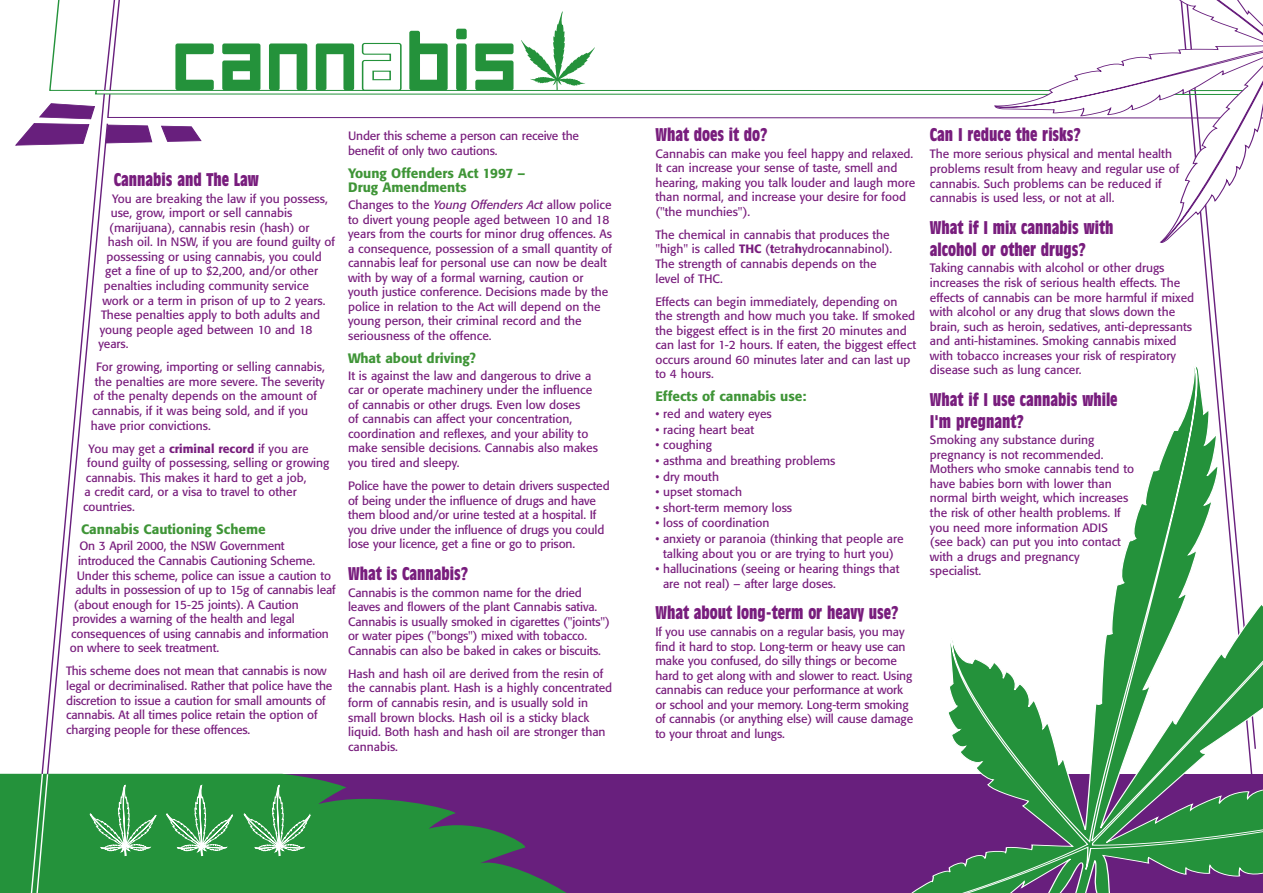
<style>
.page{position:relative;width:1263px;height:893px;background:#fff}
.page>*{position:absolute;margin:0;border:0;box-sizing:border-box;transform-origin:0 0}
.t1{font:700 condensed 18px/21.6px "Antique Olive";color:#781d7d}
.t2{font:500 13.5px/14.5px "Formata";color:#3f9537}
.t3{font:12px/14.5px "Formata";color:#781d7d}
.s1{font-weight:500}
.s2{font-style:italic}
</style>
<div class="page">
<svg style="left:1202px;top:243px;width:18px;height:111px"></svg>
<div style="left:0;top:774px;width:1263px;height:119px;background:#681f7d"></div>
<svg style="left:41px;top:146px;width:65px;height:628px"></svg>
<svg style="left:0;top:774px;width:567px;height:119px;fill:#24923b"></svg>
<svg style="left:166px;top:785px;width:67px;height:71px;background:#47a35a"></svg>
<svg style="left:244px;top:785px;width:66px;height:71px;background:#47a35a"></svg>
<svg style="left:90px;top:785px;width:66px;height:71px;background:#47a35a"></svg>
<svg style="left:1159px;top:146px;width:92px;height:97px"></svg>
<svg style="left:911px;top:354px;width:352px;height:539px"></svg>
<svg style="left:29px;top:773px;width:20px;height:120px;background:#43a157"></svg>
<svg style="left:16px;top:0;width:1247px;height:146px"></svg>
<h1 class="t1" style="left:114px;top:170px;width:146px">Cannabis and The Law</h1>
<p class="t3" style="left:112px;top:192px;width:217px">You are breaking the law if you possess,</p>
<p class="t3" style="left:111px;top:207px;width:183px">use, grow, import or sell cannabis</p>
<p class="t3" style="left:109px;top:221px;width:202px">(marijuana), cannabis resin (hash) or</p>
<p class="t3" style="left:108px;top:236px;width:228px">hash oil. In NSW, if you are found guilty of</p>
<p class="t3" style="left:107px;top:250px;width:217px">possessing or using cannabis, you could</p>
<p class="t3" style="left:105px;top:265px;width:214px">get a fine of up to $2,200, and/or other</p>
<p class="t3" style="left:104px;top:280px;width:206px">penalties including community service</p>
<p class="t3" style="left:102px;top:294px;width:224px">work or a term in prison of up to 2 years.</p>
<p class="t3" style="left:101px;top:309px;width:221px">These penalties apply to both adults and</p>
<p class="t3" style="left:100px;top:323px;width:214px">young people aged between 10 and 18</p>
<p class="t3" style="left:98px;top:338px;width:32px">years.</p>
<p class="t3" style="left:96px;top:361px;width:230px">For growing, importing or selling cannabis,</p>
<p class="t3" style="left:95px;top:375px;width:231px">the penalties are more severe. The severity</p>
<p class="t3" style="left:93px;top:390px;width:225px">of the penalty depends on the amount of</p>
<p class="t3" style="left:92px;top:404px;width:217px">cannabis, if it was being sold, and if you</p>
<p class="t3" style="left:91px;top:419px;width:122px">have prior convictions.</p>
<p class="t3" style="left:89px;top:442px;width:222px">You may get a <span class="s1">criminal record</span> if you are</p>
<p class="t3" style="left:87px;top:457px;width:244px">found guilty of possessing, selling or growing</p>
<p class="t3" style="left:86px;top:471px;width:222px">cannabis. This makes it hard to get a job,</p>
<p class="t3" style="left:85px;top:486px;width:214px">a credit card, or a visa to travel to other</p>
<p class="t3" style="left:83px;top:500px;width:53px">countries.</p>
<p class="t2" style="left:81px;top:523px;width:186px">Cannabis Cautioning Scheme</p>
<p class="t3" style="left:79px;top:540px;width:207px">On 3 April 2000, the NSW Government</p>
<p class="t3" style="left:78px;top:555px;width:239px">introduced the Cannabis Cautioning Scheme.</p>
<p class="t3" style="left:77px;top:569px;width:256px">Under this scheme, police can issue a caution to</p>
<p class="t3" style="left:75px;top:584px;width:262px">adults in possession of up to 15g of cannabis leaf</p>
<p class="t3" style="left:74px;top:598px;width:226px">(about enough for 15-25 joints). A Caution</p>
<p class="t3" style="left:73px;top:613px;width:224px">provides a warning of the health and legal</p>
<p class="t3" style="left:71px;top:627px;width:259px">consequences of using cannabis and information</p>
<p class="t3" style="left:70px;top:642px;width:151px">on where to seek treatment.</p>
<p class="t3" style="left:66px;top:665px;width:268px">This scheme does not mean that cannabis is now legal or decriminalised. Rather that police have the discretion to issue a caution for small amounts of cannabis. At all times police retain the option of charging people for these offences.</p>
<p class="t3" style="left:348px;top:130px;width:232px">Under this scheme a person can receive the benefit of only two cautions.</p>
<p class="t2" style="left:348px;top:167px;width:179px">Young Offenders Act 1997 –<br>Drug Amendments</p>
<p class="t3" style="left:348px;top:199px;width:266px">Changes to the <span class="s2">Young Offenders Act</span> allow police to divert young people aged between 10 and 18 years from the courts for minor drug offences. As a consequence, possession of a small quantity of cannabis leaf for personal use can now be dealt with by way of a formal warning, caution or youth justice conference. Decisions made by the police in relation to the Act will depend on the young person, their criminal record and the seriousness of the offence.</p>
<p class="t2" style="left:348px;top:352px;width:129px">What about driving?</p>
<p class="t3" style="left:348px;top:369px;width:251px">It is against the law and dangerous to drive a car or operate machinery under the influence of cannabis or other drugs. Even low doses<br>of cannabis can affect your concentration, coordination and reflexes, and your ability to make sensible decisions. Cannabis also makes you tired and sleepy.</p>
<p class="t3" style="left:348px;top:480px;width:263px">Police have the power to detain drivers suspected of being under the influence of drugs and have them blood and/or urine tested at a hospital. If you drive under the influence of drugs you could lose your licence, get a fine or go to prison.</p>
<h1 class="t1" style="left:348px;top:564px;width:122px">What is Cannabis?</h1>
<p class="t3" style="left:348px;top:586px;width:263px">Cannabis is the common name for the dried leaves and flowers of the plant Cannabis sativa.<br>Cannabis is usually smoked in cigarettes ("joints") or water pipes ("bongs") mixed with tobacco.<br>Cannabis can also be baked in cakes or biscuits.</p>
<p class="t3" style="left:348px;top:667px;width:266px">Hash and hash oil are derived from the resin of the cannabis plant. Hash is a highly concentrated form of cannabis resin, and is usually sold in small brown blocks. Hash oil is a sticky black liquid. Both hash and hash oil are stronger than cannabis.</p>
<h1 class="t1" style="left:655px;top:125px;width:114px">What does it do?</h1>
<p class="t3" style="left:655px;top:147px;width:261px">Cannabis can make you feel happy and relaxed.<br>It can increase your sense of taste, smell and hearing, making you talk louder and laugh more than normal, and increase your desire for food ("the munchies").</p>
<p class="t3" style="left:655px;top:228px;width:238px">The chemical in cannabis that produces the "high" is called <span class="s1">THC</span> (<span class="s1">t</span>etra<span class="s1">h</span>ydro<span class="s1">c</span>annabinol).<br>The strength of cannabis depends on the level of THC.</p>
<p class="t3" style="left:655px;top:295px;width:262px">Effects can begin immediately, depending on the strength and how much you take. If smoked the biggest effect is in the first 20 minutes and can last for 1-2 hours. If eaten, the biggest effect occurs around 60 minutes later and can last up to 4 hours.</p>
<p class="t2" style="left:655px;top:390px;width:152px">Effects of cannabis use:</p>
<p class="t3" style="left:655px;top:408px;width:118px">• red and watery eyes</p>
<p class="t3" style="left:655px;top:423px;width:100px">• racing heart beat</p>
<p class="t3" style="left:655px;top:439px;width:58px">• coughing</p>
<p class="t3" style="left:655px;top:454px;width:182px">• asthma and breathing problems</p>
<p class="t3" style="left:655px;top:470px;width:65px">• dry mouth</p>
<p class="t3" style="left:655px;top:486px;width:88px">• upset stomach</p>
<p class="t3" style="left:655px;top:501px;width:138px">• short-term memory loss</p>
<p class="t3" style="left:655px;top:517px;width:115px">• loss of coordination</p>
<p class="t3" style="left:655px;top:532px;width:250px;text-align:center">• anxiety or paranoia (thinking that people are talking about you or are trying to hurt you)</p>
<p class="t3" style="left:663px;top:563px;width:238px;text-indent:-8px">• hallucinations (seeing or hearing things that are not real) – after large doses.</p>
<h1 class="t1" style="left:655px;top:603px;width:245px">What about long-term or heavy use?</h1>
<p class="t3" style="left:655px;top:626px;width:259px">If you use cannabis on a regular basis, you may find it hard to stop. Long-term or heavy use can make you confused, do silly things or become hard to get along with and slower to react. Using cannabis can reduce your performance at work or school and your memory. Long-term smoking of cannabis (or anything else) will cause damage to your throat and lungs.</p>
<h1 class="t1" style="left:930px;top:125px;width:153px">Can I reduce the risks?</h1>
<p class="t3" style="left:930px;top:147px;width:251px">The more serious physical and mental health problems result from heavy and regular use of cannabis. Such problems can be reduced if cannabis is used less, or not at all.</p>
<h1 class="t1" style="left:930px;top:218px;width:185px">What if I mix cannabis with alcohol or other drugs?</h1>
<p class="t3" style="left:930px;top:262px;width:266px">Taking cannabis with alcohol or other drugs increases the risk of serious health effects. The effects of cannabis can be more harmful if mixed with alcohol or any drug that slows down the brain, such as heroin, sedatives, anti-depressants and anti-histamines. Smoking cannabis mixed with tobacco increases your risk of respiratory disease such as lung cancer.</p>
<h1 class="t1" style="left:930px;top:390px;width:189px">What if I use cannabis while<br>I'm pregnant?</h1>
<p class="t3" style="left:930px;top:434px;width:206px">Smoking any substance during pregnancy is not recommended.<br>Mothers who smoke cannabis tend to have babies born with lower than normal birth weight, which increases the risk of other health problems. If you need more information ADIS<br>(see back) can put you into contact with a drugs and pregnancy<br>specialist.</p>
</div>
